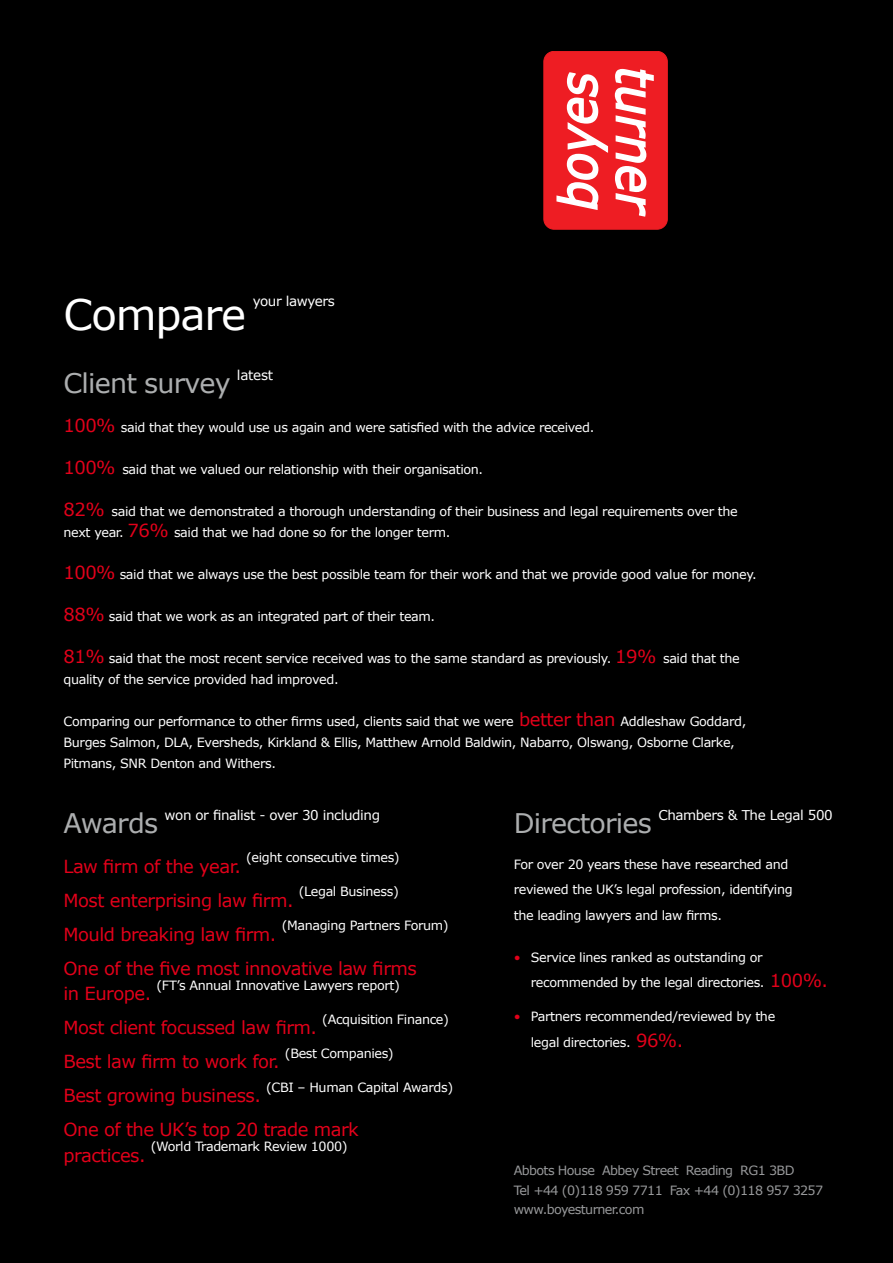
<style>
.page{position:relative;width:893px;height:1263px;background:#fff}
.page>*{position:absolute;margin:0;border:0;box-sizing:border-box;transform-origin:0 0}
.t1{font:42px "Verdana";letter-spacing:-.03em;color:#fff}
.t2{font:27px "Verdana";letter-spacing:-.03em;color:#acaeaf}
.t3{font:18px/25.5px "Verdana";letter-spacing:-.03em;color:#e2001a}
.t4{font:13.5px "Verdana";letter-spacing:-.03em;color:#fff}
.t5{font:12.75px/21px "Verdana";letter-spacing:-.03em;color:#fff}
.t6{font:12.75px/19.5px "Verdana";letter-spacing:-.05em;color:#98999b}
.s1{font-size:18px;color:#e2001a}
.s2{color:#e2001a}
</style>
<div class="page">
<div style="left:0;top:0;width:892px;height:1263px;background:#000"></div>
<div style="left:544px;top:51px;width:123px;height:178px;background:#ee1d23;border-radius:10px"></div>
<div style="left:543px;top:51px;width:124px;height:179px;border:1px solid #ee1d23;border-radius:10px"></div>
<svg style="left:556px;top:68px;width:98px;height:149px"></svg>
<h1 class="t1" style="left:64px;top:298px;width:184px">Compare</h1>
<p class="t4" style="left:253px;top:296px;width:84px">your lawyers</p>
<h2 class="t2" style="left:64px;top:372px;width:169px">Client survey</h2>
<p class="t4" style="left:237px;top:370px;width:38px">latest</p>
<p class="t5" style="left:64px;top:418px;width:532px"><span class="s1">100%</span> said that they would use us again and were satisfied with the advice received.</p>
<p class="t5" style="left:64px;top:460px;width:421px"><span class="s1">100%</span> said that we valued our relationship with their organisation.</p>
<p class="t5" style="left:64px;top:502px;width:675px"><span class="s1">82%</span> said that we demonstrated a thorough understanding of their business and legal requirements over the next year. <span class="s1">76%</span> said that we had done so for the longer term.</p>
<p class="t5" style="left:64px;top:565px;width:694px"><span class="s1">100%</span> said that we always use the best possible team for their work and that we provide good value for money.</p>
<p class="t5" style="left:64px;top:607px;width:373px"><span class="s1">88%</span> said that we work as an integrated part of their team.</p>
<p class="t5" style="left:64px;top:649px;width:677px"><span class="s1">81%</span> said that the most recent service received was to the same standard as previously. <span class="s1">19%</span> said that the quality of the service provided had improved.</p>
<p class="t5" style="left:64px;top:712px;width:684px">Comparing our performance to other firms used, clients said that we were <span class="s1">better than</span> Addleshaw Goddard,<br>Burges Salmon, DLA, Eversheds, Kirkland &amp; Ellis, Matthew Arnold Baldwin, Nabarro, Olswang, Osborne Clarke,<br>Pitmans, SNR Denton and Withers.</p>
<h2 class="t2" style="left:64px;top:812px;width:96px">Awards</h2>
<p class="t4" style="left:164px;top:810px;width:217px">won or finalist - over 30 including</p>
<h2 class="t2" style="left:514px;top:812px;width:139px">Directories</h2>
<p class="t4" style="left:658px;top:810px;width:176px">Chambers &amp; The Legal 500</p>
<p class="t5" style="left:514px;top:852px;width:280px;line-height:25.5px">For over 20 years these have researched and reviewed the UK’s legal profession, identifying the leading lawyers and law firms.</p>
<p class="t5" style="left:531px;top:946px;width:299px;line-height:25.5px;text-indent:-17px"><span class="s2">•</span> Service lines ranked as outstanding or recommended by the legal directories. <span class="s1">100%.</span></p>
<p class="t5" style="left:531px;top:1005px;width:246px;line-height:25.5px;text-indent:-17px"><span class="s2">•</span> Partners recommended/reviewed by the legal directories. <span class="s1">96%.</span></p>
<p class="t5" style="left:246px;top:848px;width:155px">(eight consecutive times)</p>
<h3 class="t3" style="left:64px;top:889px;width:231px">Most enterprising law firm.</h3>
<h3 class="t3" style="left:64px;top:855px;width:179px">Law firm of the year.</h3>
<p class="t5" style="left:299px;top:882px;width:102px">(Legal Business)</p>
<p class="t5" style="left:282px;top:916px;width:168px">(Managing Partners Forum)</p>
<h3 class="t3" style="left:64px;top:957px;width:355px">One of the five most innovative law firms in Europe.</h3>
<h3 class="t3" style="left:64px;top:923px;width:214px">Mould breaking law firm.</h3>
<p class="t5" style="left:156px;top:976px;width:245px">(FT’s Annual Innovative Lawyers report)</p>
<h3 class="t3" style="left:64px;top:1017px;width:255px">Most client focussed law firm.</h3>
<p class="t5" style="left:322px;top:1010px;width:128px">(Acquisition Finance)</p>
<p class="t5" style="left:285px;top:1044px;width:110px">(Best Companies)</p>
<h3 class="t3" style="left:64px;top:1051px;width:218px">Best law firm to work for.</h3>
<p class="t5" style="left:266px;top:1078px;width:188px">(CBI – Human Capital Awards)</p>
<h3 class="t3" style="left:64px;top:1119px;width:297px">One of the UK’s top 20 trade mark practices.</h3>
<h3 class="t3" style="left:64px;top:1085px;width:199px">Best growing business.</h3>
<p class="t5" style="left:151px;top:1137px;width:198px">(World Trademark Review 1000)</p>
<p class="t6" style="left:514px;top:1162px;width:311px">Abbots House Abbey Street Reading RG1 3BD<br>Tel +44 (0)118 959 7711 Fax +44 (0)118 957 3257 www.boyesturner.com</p>
</div>
